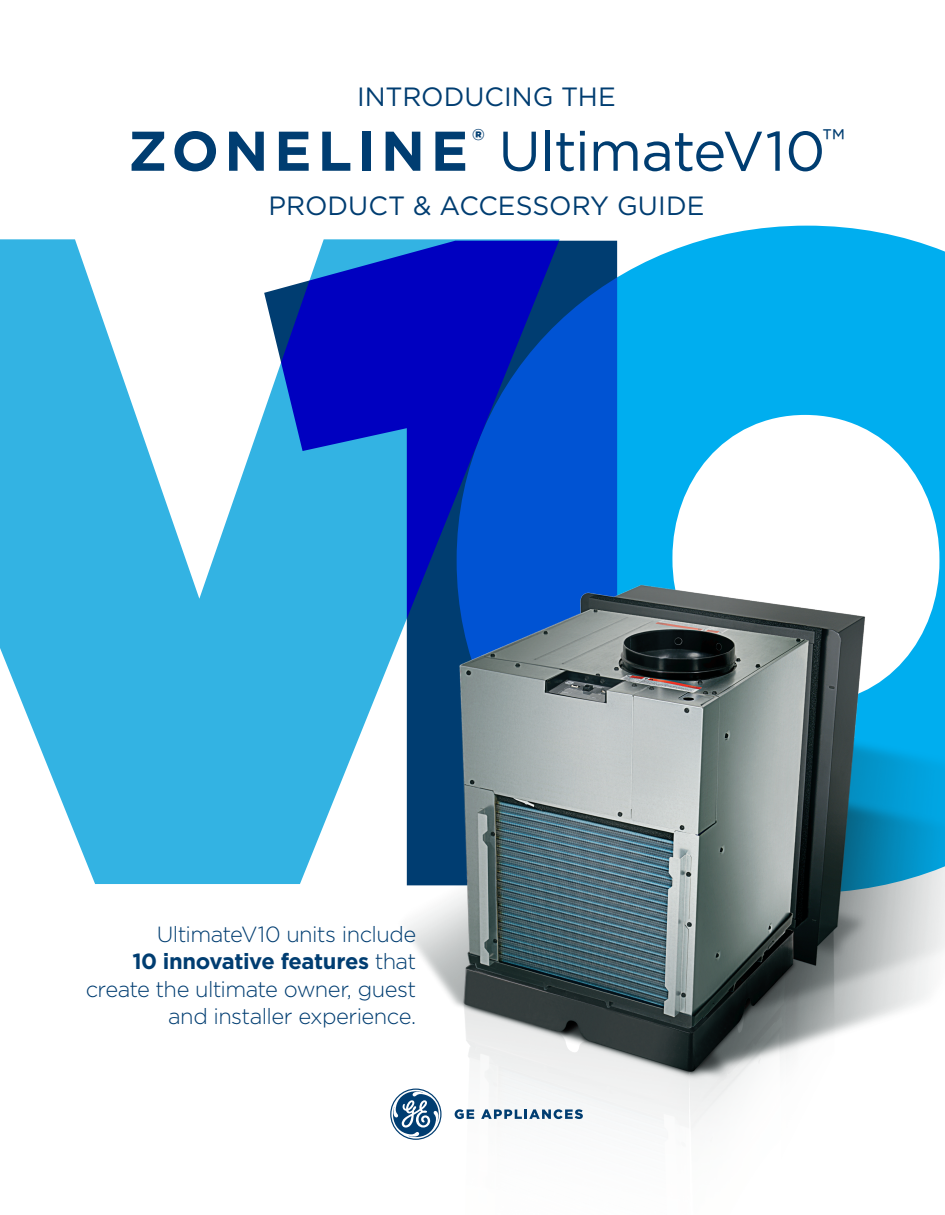
<style>
.page{position:relative;width:945px;height:1215px;background:#fff}
.page>*{position:absolute;margin:0;border:0;box-sizing:border-box;transform-origin:0 0}
.t1{font:55.8px "Gotham";letter-spacing:-.015em;color:#003d71}
.t2{font:26.4px "Gotham";color:#003d71}
.t3{font:300 21.9px/27.5px "Gotham";letter-spacing:-.025em;color:#003d71;text-align:right}
.s1{font-weight:700}
</style>
<div class="page">
<svg style="left:0;top:239px;width:221px;height:645px;fill:#33b3e3"></svg>
<img style="left:221px;top:234px;width:724px;height:896px">
<svg style="left:390px;top:1089px;width:52px;height:51px"></svg>
<svg style="left:455px;top:1109px;width:19px;height:10px"></svg>
<svg style="left:481px;top:1109px;width:102px;height:10px"></svg>
<p class="t2" style="left:357px;top:80px;width:260px">INTRODUCING THE</p>
<h1 class="t1" style="left:128px;top:115px;width:718px"><span class="s1">ZONELINE</span><sup>®</sup> UltimateV10<sup>™</sup></h1>
<p class="t2" style="left:269px;top:188px;width:437px">PRODUCT &amp; ACCESSORY GUIDE</p>
<p class="t3" style="left:86px;top:920px;width:332px">UltimateV10 units include<br><span class="s1">10 innovative features</span> that create the ultimate owner, guest and installer experience.</p>
</div>
